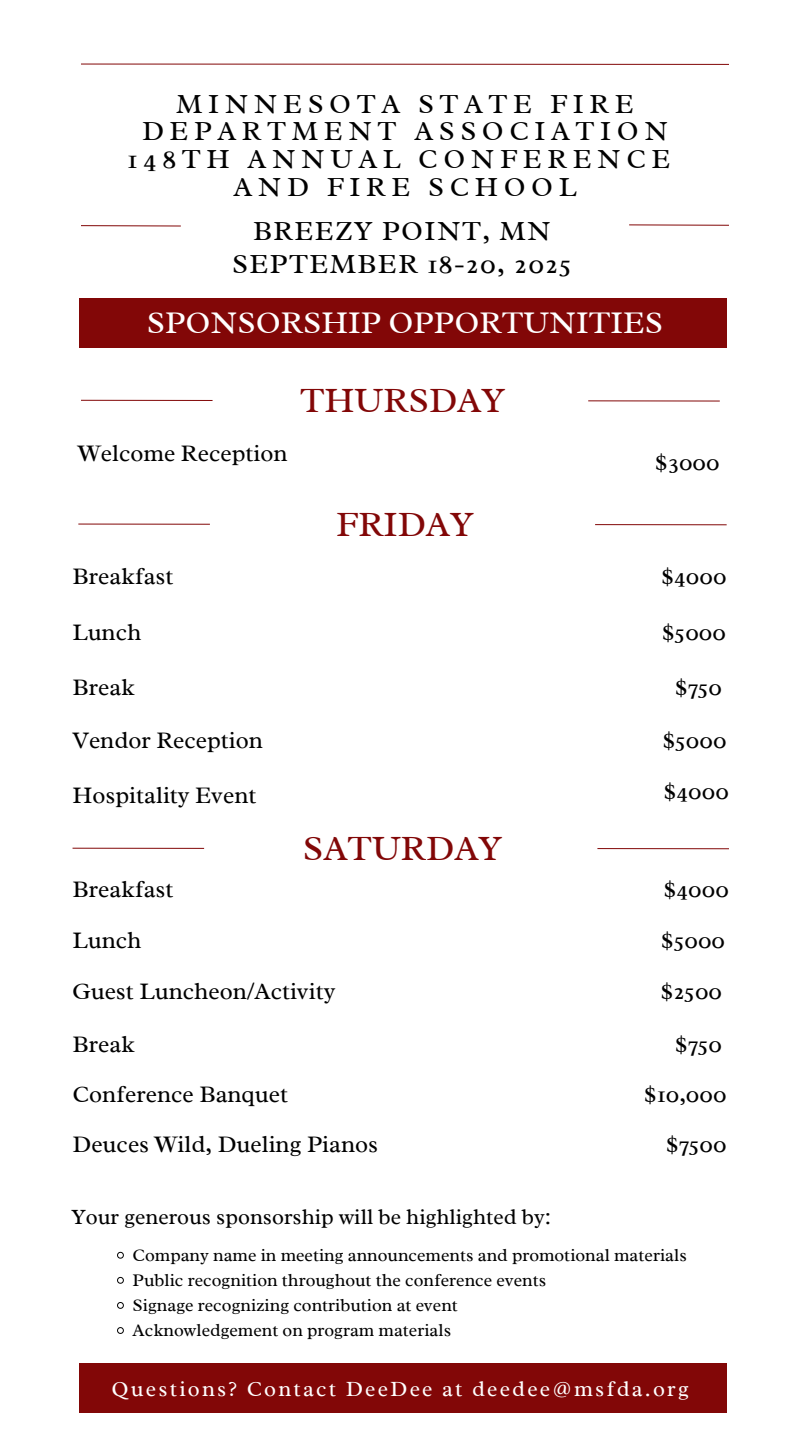
<style>
.page{position:relative;width:810px;height:1440px;background:#fff}
.page>*{position:absolute;margin:0;border:0;box-sizing:border-box;transform-origin:0 0}
.t1{font:36px "Radley";color:#820707}
.t2{font:32px "Radley";color:#fff}
.t3{font:28px/27.8px "Radley";letter-spacing:.2em;color:#000;text-align:center}
.t4{font:28px/33px "Radley";letter-spacing:.05em;color:#000;text-align:center}
.t5{font:24px "Radley";color:#000}
.t6{font:22px "Radley";color:#000}
.t7{font:22px "Radley";letter-spacing:.1em;color:#fff}
.t8{font:18px "Radley";color:#000}
</style>
<div class="page">
<svg style="left:81px;top:63px;width:648px;height:2px"></svg>
<svg style="left:629px;top:224px;width:100px;height:2px"></svg>
<svg style="left:81px;top:225px;width:100px;height:2px"></svg>
<div style="left:79px;top:298px;width:648px;height:50px;background:#820707"></div>
<hr style="left:81px;top:400px;width:132px;height:1px;background:#820707">
<hr style="left:73px;top:848px;width:131px;height:1px;background:#820707">
<div style="left:79px;top:1363px;width:648px;height:50px;background:#820707"></div>
<hr style="left:78px;top:524px;width:132px;height:1px;background:#820707">
<hr style="left:588px;top:400px;width:132px;height:1px;background:#820707">
<hr style="left:597px;top:848px;width:132px;height:1px;background:#820707">
<hr style="left:595px;top:524px;width:132px;height:1px;background:#820707">
<svg style="left:117px;top:1252px;width:7px;height:7px"></svg>
<svg style="left:117px;top:1277px;width:7px;height:7px"></svg>
<svg style="left:117px;top:1302px;width:7px;height:7px"></svg>
<svg style="left:117px;top:1327px;width:7px;height:7px"></svg>
<h3 class="t3" style="left:127px;top:89px;width:545px">MINNESOTA STATE FIRE<br>DEPARTMENT ASSOCIATION<br>148TH ANNUAL CONFERENCE<br>AND FIRE SCHOOL</h3>
<p class="t4" style="left:232px;top:214px;width:341px">BREEZY POINT, MN<br>SEPTEMBER 18-20, 2025</p>
<h3 class="t2" style="left:147px;top:302px;width:518px">SPONSORSHIP OPPORTUNITIES</h3>
<p class="t5" style="left:78px;top:438px;width:211px">Welcome Reception</p>
<h1 class="t1" style="left:300px;top:377px;width:206px">THURSDAY</h1>
<p class="t5" style="left:73px;top:561px;width:103px">Breakfast</p>
<h2 class="t5" style="left:73px;top:617px;width:70px">Lunch</h2>
<p class="t5" style="left:73px;top:672px;width:64px">Break</p>
<h1 class="t5" style="left:73px;top:724px;width:192px">Vendor Reception</h1>
<h4 class="t1" style="left:336px;top:501px;width:139px">FRIDAY</h4>
<h4 class="t5" style="left:656px;top:447px;width:66px">$3000</h4>
<p class="t5" style="left:662px;top:561px;width:66px">$4000</p>
<h4 class="t5" style="left:662px;top:617px;width:65px">$5000</h4>
<p class="t5" style="left:676px;top:672px;width:48px">$750</p>
<h4 class="t5" style="left:663px;top:724px;width:65px">$5000</h4>
<h4 class="t5" style="left:73px;top:780px;width:185px">Hospitality Event</h4>
<h4 class="t5" style="left:664px;top:776px;width:66px">$4000</h4>
<h4 class="t1" style="left:303px;top:825px;width:201px">SATURDAY</h4>
<p class="t5" style="left:73px;top:874px;width:103px">Breakfast</p>
<h4 class="t5" style="left:73px;top:925px;width:70px">Lunch</h4>
<h4 class="t5" style="left:72px;top:976px;width:265px">Guest Luncheon/Activity</h4>
<h1 class="t5" style="left:73px;top:1029px;width:64px">Break</h1>
<h4 class="t5" style="left:73px;top:1079px;width:217px">Conference Banquet</h4>
<h4 class="t5" style="left:73px;top:1129px;width:307px">Deuces Wild, Dueling Pianos</h4>
<h4 class="t5" style="left:664px;top:874px;width:66px">$4000</h4>
<h4 class="t5" style="left:662px;top:925px;width:65px">$5000</h4>
<h4 class="t5" style="left:661px;top:976px;width:62px">$2500</h4>
<p class="t5" style="left:676px;top:1029px;width:48px">$750</p>
<h4 class="t5" style="left:645px;top:1079px;width:83px">$10,000</h4>
<h4 class="t5" style="left:667px;top:1129px;width:62px">$7500</h4>
<h4 class="t6" style="left:71px;top:1203px;width:481px">Your generous sponsorship will be highlighted by:</h4>
<p class="t8" style="left:133px;top:1243px;width:556px">Company name in meeting announcements and promotional materials</p>
<h4 class="t8" style="left:133px;top:1268px;width:415px">Public recognition throughout the conference events</h4>
<h4 class="t8" style="left:133px;top:1293px;width:327px">Signage recognizing contribution at event</h4>
<h4 class="t8" style="left:133px;top:1318px;width:320px">Acknowledgement on program materials</h4>
<h4 class="t7" style="left:112px;top:1375px;width:579px">Questions? Contact DeeDee at deedee@msfda.org</h4>
</div>
